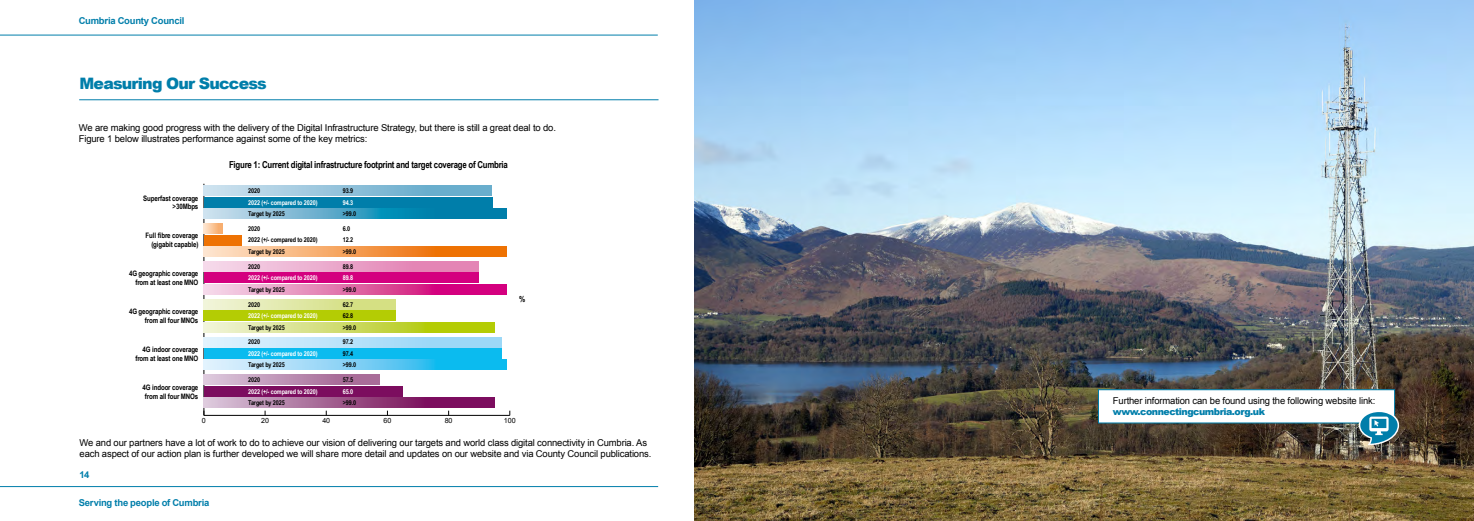
<style>
.page{position:relative;width:1474px;height:521px;background:#fff}
.page>*{position:absolute;margin:0;border:0;box-sizing:border-box;transform-origin:0 0}
.t1{font:900 15.75px "Arial";letter-spacing:-.05em;color:#007eaa}
.t2{font:700 9.62px "Arial Narrow";letter-spacing:-.025em;color:#000}
.t3{font:9.45px/10.5px "Arial";letter-spacing:-.015em;color:#000}
.t4{font:700 9.45px "Arial";letter-spacing:-.025em;color:#007eaa}
.t5{font:900 9.45px "Arial";letter-spacing:-.05em;color:#007eaa}
.t6{font:700 8.49px "Arial Narrow";color:#000}
.t7{font:700 7.52px/8.7px "Arial Narrow";letter-spacing:-.015em;color:#000;text-align:right}
.t8{font:7.09px "Arial";letter-spacing:-.015em;color:#000}
.t9{font:700 6.65px "Arial Narrow";letter-spacing:-.015em;color:#000}
.t10{font:700 6.65px "Arial Narrow";letter-spacing:-.015em;color:#fff}
</style>
<div class="page">
<hr style="left:0;top:35px;width:657px;height:1px;background:#007eaa">
<hr style="left:0;top:486px;width:658px;height:1px;background:#007eaa">
<hr style="left:79px;top:99px;width:579px;height:1px;background:#007eaa">
<hr style="left:204px;top:415px;width:306px;height:1px;background:#000">
<hr style="left:204px;top:184px;width:1px;height:231px;background:#000">
<svg style="left:204px;top:398px;width:290px;height:10px;background:#9f578d"></svg>
<div style="left:204px;top:386px;width:199px;height:10px;background:#7c0d5f"></div>
<svg style="left:204px;top:375px;width:176px;height:10px;background:#bc90b3"></svg>
<svg style="left:204px;top:360px;width:303px;height:10px;background:#73d0f5"></svg>
<div style="left:204px;top:348px;width:298px;height:10px;background:#0bbbef"></div>
<svg style="left:204px;top:337px;width:297px;height:10px;background:#b8e2f9"></svg>
<svg style="left:204px;top:322px;width:290px;height:10px;background:#ccdb62"></svg>
<div style="left:204px;top:311px;width:192px;height:10px;background:#b4cc04"></div>
<svg style="left:204px;top:299px;width:192px;height:10px;background:#e0e8a6"></svg>
<svg style="left:204px;top:284px;width:303px;height:10px;background:#e061a8"></svg>
<div style="left:204px;top:273px;width:274px;height:10px;background:#d4007f"></div>
<svg style="left:204px;top:261px;width:274px;height:10px;background:#eaa7ca"></svg>
<svg style="left:204px;top:246px;width:303px;height:10px;background:#f49f55"></svg>
<div style="left:204px;top:235px;width:37px;height:10px;background:#ee7203"></div>
<svg style="left:204px;top:224px;width:18px;height:10px"></svg>
<svg style="left:204px;top:209px;width:303px;height:10px;background:#49a3c4"></svg>
<div style="left:204px;top:197px;width:288px;height:10px;background:#007eaa"></div>
<svg style="left:204px;top:186px;width:287px;height:10px;background:#92c2da"></svg>
<img style="left:695px;top:0;width:778px;height:521px">
<div style="left:1098px;top:389px;width:296px;height:34px;background:#fff;border:1px solid #007eaa"></div>
<svg style="left:1358px;top:410px;width:40px;height:35px"></svg>
<p class="t4" style="left:79px;top:15px;width:107px">Cumbria County Council</p>
<h1 class="t1" style="left:80px;top:72px;width:189px">Measuring Our Success</h1>
<p class="t3" style="left:79px;top:123px;width:478px">We are making good progress with the delivery of the Digital Infrastructure Strategy, but there is still a great deal to do.<br>Figure 1 below illustrates performance against some of the key metrics:</p>
<p class="t2" style="left:229px;top:158px;width:280px">Figure 1: Current digital infrastructure footprint and target coverage of Cumbria</p>
<p class="t7" style="left:143px;top:193px;width:57px">Superfast coverage &gt;30Mbps</p>
<p class="t7" style="left:146px;top:231px;width:54px">Full fibre coverage (gigabit capable)</p>
<p class="t7" style="left:129px;top:269px;width:71px">4G geographic coverage from at least one MNO</p>
<p class="t7" style="left:129px;top:307px;width:71px">4G geographic coverage from all four MNOs</p>
<p class="t7" style="left:135px;top:345px;width:64px">4G indoor coverage from at least one MNO</p>
<p class="t7" style="left:143px;top:382px;width:57px;text-align:center">4G indoor coverage from all four MNOs</p>
<p class="t9" style="left:248px;top:186px;width:13px">2020</p>
<p class="t9" style="left:343px;top:186px;width:12px">93.9</p>
<p class="t10" style="left:248px;top:197px;width:71px">2022 (+/- compared to 2020)</p>
<p class="t10" style="left:343px;top:197px;width:12px">94.3</p>
<p class="t9" style="left:248px;top:209px;width:38px">Target by 2025</p>
<p class="t9" style="left:343px;top:209px;width:15px">&gt;99.0</p>
<p class="t9" style="left:248px;top:223px;width:13px">2020</p>
<p class="t9" style="left:343px;top:223px;width:9px">6.0</p>
<p class="t9" style="left:248px;top:235px;width:71px">2022 (+/- compared to 2020)</p>
<p class="t9" style="left:343px;top:235px;width:12px">12.2</p>
<p class="t9" style="left:248px;top:246px;width:38px">Target by 2025</p>
<p class="t9" style="left:343px;top:246px;width:15px">&gt;99.0</p>
<p class="t9" style="left:248px;top:261px;width:13px">2020</p>
<p class="t9" style="left:343px;top:261px;width:12px">89.8</p>
<p class="t10" style="left:248px;top:273px;width:71px">2022 (+/- compared to 2020)</p>
<p class="t10" style="left:343px;top:273px;width:12px">89.8</p>
<p class="t9" style="left:248px;top:284px;width:38px">Target by 2025</p>
<p class="t9" style="left:343px;top:284px;width:15px">&gt;99.0</p>
<p class="t9" style="left:248px;top:299px;width:13px">2020</p>
<p class="t9" style="left:343px;top:299px;width:12px">62.7</p>
<p class="t10" style="left:248px;top:311px;width:71px">2022 (+/- compared to 2020)</p>
<p class="t9" style="left:343px;top:311px;width:12px">62.8</p>
<p class="t9" style="left:248px;top:322px;width:38px">Target by 2025</p>
<p class="t9" style="left:343px;top:322px;width:15px">&gt;99.0</p>
<p class="t9" style="left:248px;top:337px;width:13px">2020</p>
<p class="t9" style="left:343px;top:337px;width:12px">97.2</p>
<p class="t10" style="left:248px;top:348px;width:71px">2022 (+/- compared to 2020)</p>
<p class="t9" style="left:343px;top:348px;width:12px">97.4</p>
<p class="t9" style="left:248px;top:360px;width:38px">Target by 2025</p>
<p class="t9" style="left:343px;top:360px;width:15px">&gt;99.0</p>
<p class="t9" style="left:248px;top:375px;width:13px">2020</p>
<p class="t9" style="left:343px;top:375px;width:12px">57.5</p>
<p class="t10" style="left:248px;top:386px;width:71px">2022 (+/- compared to 2020)</p>
<p class="t10" style="left:343px;top:386px;width:12px">65.0</p>
<p class="t9" style="left:248px;top:398px;width:38px">Target by 2025</p>
<p class="t9" style="left:343px;top:398px;width:15px">&gt;99.0</p>
<p class="t6" style="left:519px;top:292px;width:8px">%</p>
<p class="t8" style="left:202px;top:416px;width:5px">0</p>
<p class="t8" style="left:261px;top:416px;width:9px">20</p>
<p class="t8" style="left:322px;top:416px;width:9px">40</p>
<p class="t8" style="left:383px;top:416px;width:9px">60</p>
<p class="t8" style="left:445px;top:416px;width:9px">80</p>
<p class="t8" style="left:504px;top:416px;width:13px">100</p>
<p class="t3" style="left:80px;top:438px;width:573px">We and our partners have a lot of work to do to achieve our vision of delivering our targets and world class digital connectivity in Cumbria. As each aspect of our action plan is further developed we will share more detail and updates on our website and via County Council publications.</p>
<p class="t4" style="left:79px;top:468px;width:11px">14</p>
<p class="t4" style="left:79px;top:496px;width:132px">Serving the people of Cumbria</p>
<p class="t3" style="left:1112px;top:396px;width:264px">Further information can be found using the following website link:</p>
<p class="t5" style="left:1112px;top:405px;width:154px">www.connectingcumbria.org.uk</p>
</div>
